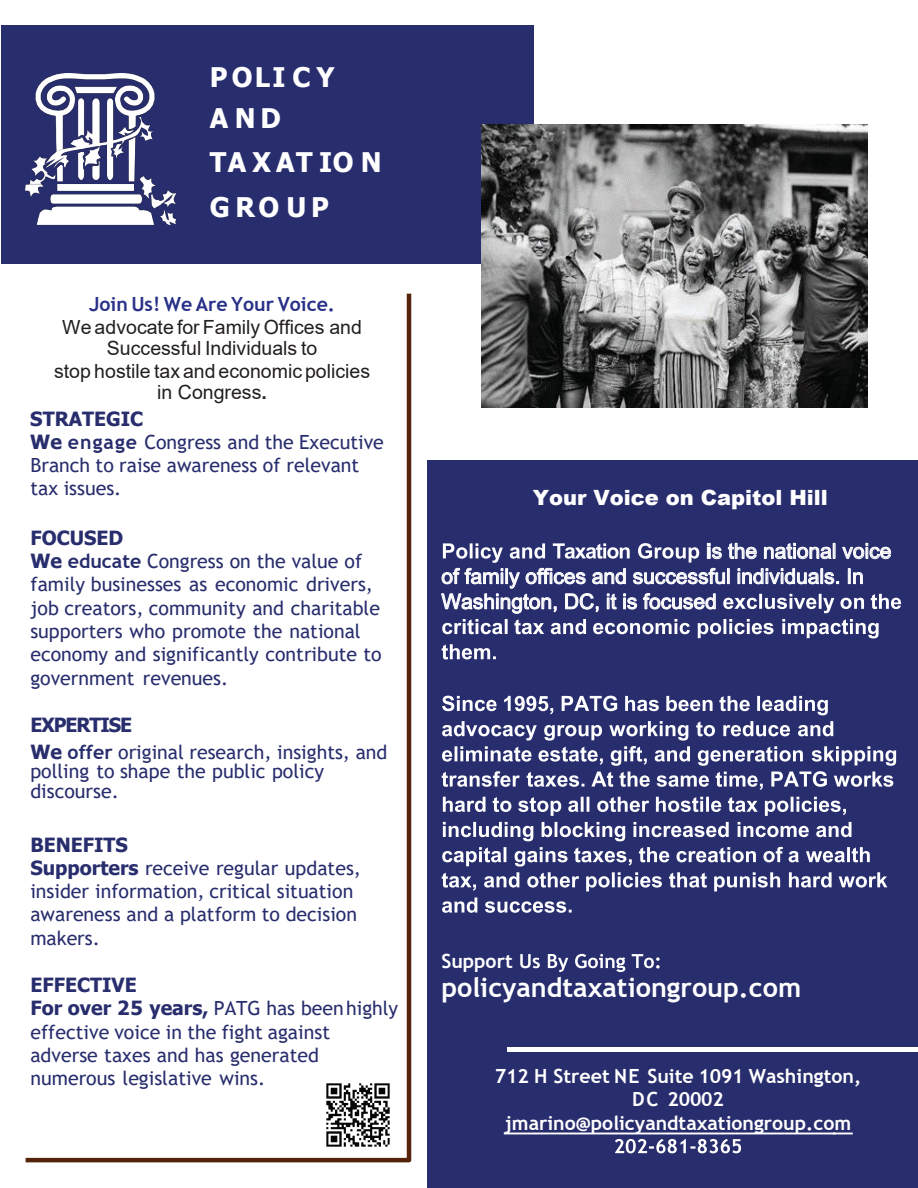
<style>
.page{position:relative;width:918px;height:1188px;background:#fff}
.page>*{position:absolute;margin:0;border:0;box-sizing:border-box;transform-origin:0 0}
.t1{font:700 27px "Trebuchet MS";color:#fff}
.t2{font:700 27px/41.5px "Tahoma";letter-spacing:.19em;color:#fff}
.t3{font:21px/25.2px "Arial";color:#fff}
.t4{font:900 21px "Arial";color:#fff}
.t5{font:19.5px/23.2px "Trebuchet MS";color:#282d6d}
.t6{font:19.5px/21.8px "Arial";color:#231f20;text-align:center}
.t7{font:700 19.5px/23.4px "Trebuchet MS";color:#fff;text-align:center}
.t8{font:700 19.5px "Tahoma";color:#282d6d}
.t9{font:700 19.5px "Trebuchet MS";color:#293188}
.t10{font:700 19.5px "Tahoma";letter-spacing:-.055em;color:#282d6d}
.s1{font-weight:700}
.s2{font-family:"Tahoma";font-weight:700}
</style>
<div class="page">
<svg style="left:25px;top:293px;width:387px;height:870px"></svg>
<div style="left:2px;top:25px;width:532px;height:239px;background:#282d6d"></div>
<img style="left:481px;top:124px;width:386px;height:283px">
<div style="left:427px;top:460px;width:491px;height:728px;background:#282d6d"></div>
<hr style="left:507px;top:1047px;width:411px;height:4px;background:#fff">
<img style="left:318px;top:1075px;width:80px;height:80px">
<img style="left:26px;top:73px;width:151px;height:152px">
<svg style="left:441px;top:542px;width:460px;height:96px"></svg>
<svg style="left:442px;top:644px;width:54px;height:15px"></svg>
<svg style="left:442px;top:696px;width:55px;height:15px"></svg>
<svg style="left:504px;top:696px;width:49px;height:18px"></svg>
<svg style="left:562px;top:696px;width:55px;height:15px"></svg>
<svg style="left:625px;top:696px;width:34px;height:15px"></svg>
<svg style="left:666px;top:696px;width:47px;height:15px"></svg>
<svg style="left:719px;top:696px;width:31px;height:15px"></svg>
<svg style="left:757px;top:696px;width:71px;height:19px"></svg>
<svg style="left:442px;top:721px;width:454px;height:69px"></svg>
<svg style="left:443px;top:797px;width:403px;height:19px"></svg>
<svg style="left:443px;top:822px;width:182px;height:19px"></svg>
<svg style="left:633px;top:822px;width:96px;height:15px"></svg>
<svg style="left:738px;top:822px;width:71px;height:15px"></svg>
<svg style="left:816px;top:822px;width:36px;height:15px"></svg>
<svg style="left:442px;top:847px;width:445px;height:44px"></svg>
<svg style="left:442px;top:898px;width:35px;height:15px"></svg>
<svg style="left:485px;top:901px;width:87px;height:12px"></svg>
<svg style="left:520px;top:954px;width:140px;height:18px"></svg>
<svg style="left:504px;top:1133px;width:349px;height:20px"></svg>
<h1 class="t2" style="left:210px;top:57px;width:126px">POLICY<br>AND</h1>
<h1 class="t2" style="left:210px;top:141px;width:173px;line-height:44.7px">TAXATION<br>GROUP</h1>
<p class="t9" style="left:89px;top:291px;width:248px">Join Us! We Are Your Voice.</p>
<p class="t6" style="left:54px;top:316px;width:318px">We advocate for Family Offices and<br>Successful Individuals to<br>stop hostile tax and economic policies in Congress<span class="s1">.</span></p>
<p class="t8" style="left:30px;top:405px;width:115px">STRATEGIC</p>
<p class="t5" style="left:30px;top:430px;width:355px"><span class="s2">We</span> <span class="s1">engage</span> Congress and the Executive<br>Branch to raise awareness of relevant tax issues.</p>
<p class="t8" style="left:30px;top:524px;width:95px">FOCUSED</p>
<p class="t5" style="left:30px;top:549px;width:353px"><span class="s2">We</span> <span class="s1">educate</span> Congress on the value of family businesses as economic drivers, job creators, community and charitable supporters who promote the national economy and significantly contribute to government revenues.</p>
<p class="t10" style="left:30px;top:711px;width:103px">EXPERTISE</p>
<p class="t5" style="left:30px;top:742px;width:359px;line-height:19.5px"><span class="s2">We</span> <span class="s1">offer</span> original research, insights, and polling to shape the public policy discourse.</p>
<p class="t8" style="left:30px;top:831px;width:99px">BENEFITS</p>
<p class="t5" style="left:30px;top:856px;width:332px"><span class="s2">Supporters</span> receive regular updates, insider information, critical situation awareness and a platform to decision makers.</p>
<p class="t8" style="left:30px;top:971px;width:108px">EFFECTIVE</p>
<p class="t5" style="left:30px;top:997px;width:369px"><span class="s2">For over 25 years,</span> PATG has beenhighly effective voice in the fight against adverse taxes and has generated numerous legislative wins.</p>
<p class="t4" style="left:533px;top:483px;width:297px">Your Voice on Capitol Hill</p>
<p class="t3" style="left:441px;top:538px;width:452px;text-indent:270px">s the national voice of family offices and successful individuals In<br>Washington</p>
<p class="t3" style="left:579px;top:589px;width:139px">C it is focused</p>
<p class="t7" style="left:441px;top:949px;width:73px">Support</p>
<h1 class="t1" style="left:441px;top:971px;width:361px">policyandtaxationgroup.com</h1>
<p class="t7" style="left:495px;top:1064px;width:368px">712 H Street NE Suite 1091 Washington,<br>DC 20002 jmarino@policyandtaxationgroup.com</p>
</div>
